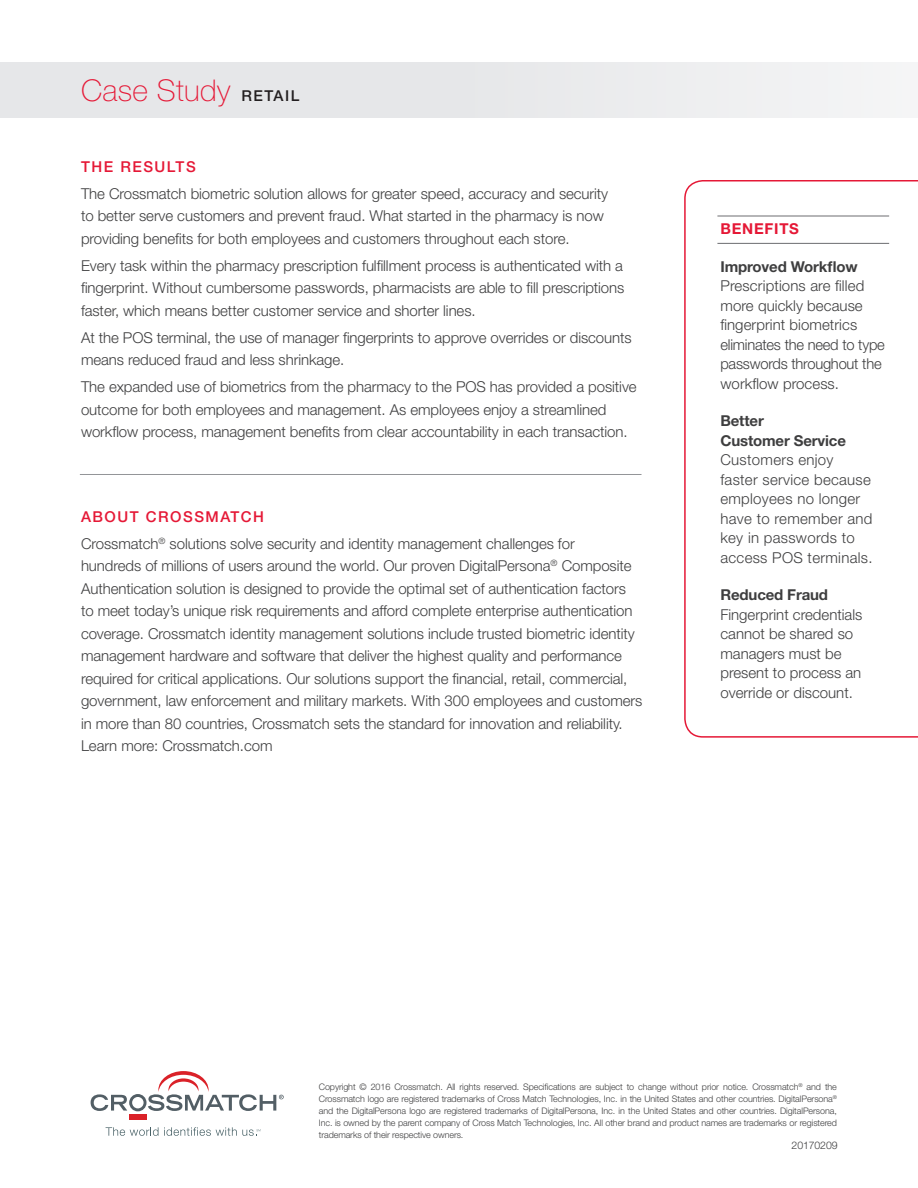
<style>
.page{position:relative;width:918px;height:1188px;background:#fff}
.page>*{position:absolute;margin:0;border:0;box-sizing:border-box;transform-origin:0 0}
.t1{font:100 30px "Helvetica Neue LT Std";letter-spacing:.01em;color:#e51836}
.t2{font:300 15px/22.5px "Helvetica Neue LT Std";letter-spacing:-.005em;color:#3e3e3f}
.t3{font:300 15px/19.5px "Helvetica Neue LT Std";letter-spacing:.02em;color:#3e3e3f}
.t4{font:700 15px/19.5px "Helvetica Neue LT Std";letter-spacing:-.01em;color:#3e3e3f}
.t5{font:500 15px "Helvetica Neue LT Std";letter-spacing:.1em;color:#e51836}
.t6{font:700 15px "Helvetica Neue LT Std";letter-spacing:.05em;color:#e51836}
.t7{font:300 10.5px "Helvetica Neue LT Std";letter-spacing:-.01em;color:#3e3e3f}
.t8{font:300 9px/12px "Helvetica Neue LT Std";letter-spacing:-.01em;color:#3e3e3f;text-align:justify}
.s1{font-weight:500;font-size:15px;color:#231f20}
</style>
<div class="page">
<hr style="left:80px;top:474px;width:562px;height:1px;background:#939598">
<svg style="left:684px;top:180px;width:234px;height:558px"></svg>
<div style="left:0;top:63px;width:918px;height:55px;background:#e6e7e9"></div>
<hr style="left:717px;top:216px;width:172px;height:1px;background:#6c6d70">
<hr style="left:717px;top:243px;width:172px;height:1px;background:#6c6d70">
<svg style="left:106px;top:1127px;width:52px;height:9px"></svg>
<svg style="left:164px;top:1127px;width:96px;height:9px"></svg>
<div style="left:129px;top:1114px;width:18px;height:6px;background:#da2128"></div>
<svg style="left:91px;top:1071px;width:193px;height:40px"></svg>
<p class="t1" style="left:81px;top:73px;width:220px">Case Study <span class="s1">RETAIL</span></p>
<p class="t5" style="left:81px;top:157px;width:116px">THE RESULTS</p>
<p class="t2" style="left:81px;top:182px;width:529px">The Crossmatch biometric solution allows for greater speed, accuracy and security to better serve customers and prevent fraud. What started in the pharmacy is now providing benefits for both employees and customers throughout each store.</p>
<p class="t2" style="left:81px;top:254px;width:545px;text-align:justify">Every task within the pharmacy prescription fulfillment process is authenticated with a fingerprint. Without cumbersome passwords, pharmacists are able to fill prescriptions faster, which means better customer service and shorter lines.</p>
<p class="t2" style="left:81px;top:326px;width:552px">At the POS terminal, the use of manager fingerprints to approve overrides or discounts means reduced fraud and less shrinkage.</p>
<p class="t2" style="left:81px;top:375px;width:557px">The expanded use of biometrics from the pharmacy to the POS has provided a positive outcome for both employees and management. As employees enjoy a streamlined workflow process, management benefits from clear accountability in each transaction.</p>
<p class="t5" style="left:81px;top:507px;width:185px">ABOUT CROSSMATCH</p>
<p class="t2" style="left:81px;top:532px;width:563px">Crossmatch<sup>®</sup> solutions solve security and identity management challenges for<br>hundreds of millions of users around the world. Our proven DigitalPersona<sup>®</sup> Composite Authentication solution is designed to provide the optimal set of authentication factors to meet today’s unique risk requirements and afford complete enterprise authentication coverage. Crossmatch identity management solutions include trusted biometric identity management hardware and software that deliver the highest quality and performance required for critical applications. Our solutions support the financial, retail, commercial, government, law enforcement and military markets. With 300 employees and customers in more than 80 countries, Crossmatch sets the standard for innovation and reliability.<br>Learn more: Crossmatch.com</p>
<p class="t6" style="left:720px;top:220px;width:80px">BENEFITS</p>
<p class="t4" style="left:720px;top:256px;width:139px">Improved Workflow</p>
<p class="t2" style="left:720px;top:276px;width:166px;line-height:19.5px">Prescriptions are filled more quickly because fingerprint biometrics eliminates the need to type passwords throughout the workflow process.</p>
<p class="t4" style="left:720px;top:411px;width:127px">Better<br>Customer Service</p>
<p class="t3" style="left:720px;top:450px;width:154px">Customers enjoy faster service because employees no longer have to remember and key in passwords to access POS terminals.</p>
<p class="t4" style="left:720px;top:585px;width:109px">Reduced Fraud</p>
<p class="t2" style="left:720px;top:604px;width:143px;line-height:19.5px">Fingerprint credentials cannot be shared so managers must be present to process an override or discount.</p>
<p class="t8" style="left:319px;top:1080px;width:520px">Copyright © 2016 Crossmatch. All rights reserved. Specifications are subject to change without prior notice. Crossmatch<sup>®</sup> and the Crossmatch logo are registered trademarks of Cross Match Technologies, Inc. in the United States and other countries. DigitalPersona<sup>® </sup>and the DigitalPersona logo are registered trademarks of DigitalPersona, Inc. in the United States and other countries. DigitalPersona, Inc. is owned by the parent company of Cross Match Technologies, Inc. All other brand and product names are trademarks or registered trademarks of their respective owners.</p>
<p class="t7" style="left:792px;top:1139px;width:47px">20170209</p>
</div>
